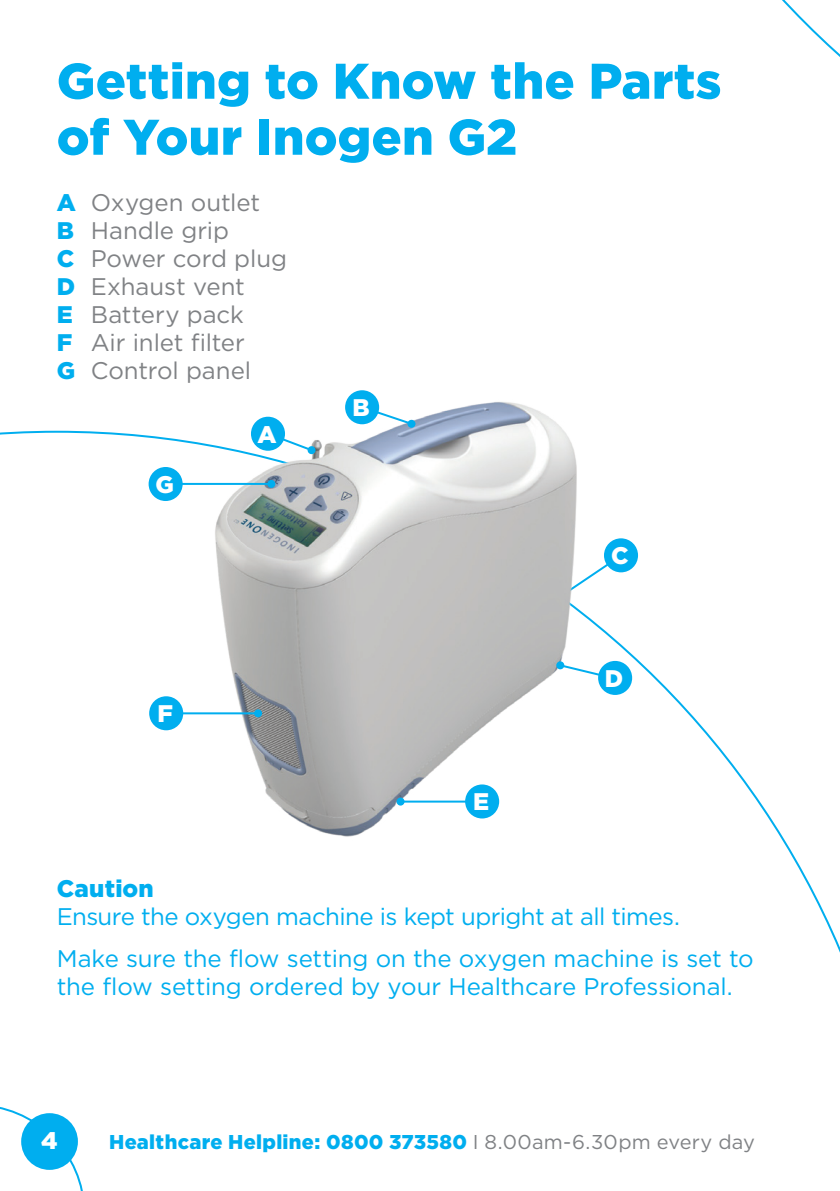
<style>
.page{position:relative;width:840px;height:1191px;background:#fff}
.page>*{position:absolute;margin:0;border:0;box-sizing:border-box;transform-origin:0 0}
.t1{font:900 50px/56px "Gotham";letter-spacing:.005em;color:#00aeef}
.t2{font:24px/42px "Gotham";letter-spacing:-.01em;color:#00aeef}
.t3{font:24px/28px "Gotham";letter-spacing:-.005em;color:#808285}
.t4{font:900 24px "Gotham";color:#fff}
.t5{font:900 24px "Gotham";letter-spacing:.01em;color:#00aeef}
.t6{font:900 20px "Gotham";letter-spacing:.015em;color:#00aeef}
.s1{font-weight:900;color:#00aeef}
.s2{font-weight:400;color:#808285}
</style>
<div class="page">
<svg style="left:594px;top:564px;width:25px;height:11px"></svg>
<img style="left:198px;top:390px;width:396px;height:447px">
<svg style="left:265px;top:431px;width:49px;height:22px"></svg>
<div style="left:307px;top:446px;width:8px;height:8px;background:#00aeef;border-radius:50%"></div>
<div style="left:251px;top:417px;width:34px;height:34px;background:#00aeef;border-radius:50%"></div>
<svg style="left:359px;top:405px;width:55px;height:21px"></svg>
<div style="left:407px;top:420px;width:8px;height:8px;background:#00aeef;border-radius:50%"></div>
<div style="left:345px;top:390px;width:34px;height:34px;background:#00aeef;border-radius:50%"></div>
<div style="left:603px;top:538px;width:34px;height:34px;background:#00aeef;border-radius:50%"></div>
<svg style="left:557px;top:663px;width:72px;height:21px"></svg>
<div style="left:556px;top:661px;width:8px;height:8px;background:#00aeef;border-radius:50%"></div>
<div style="left:597px;top:661px;width:34px;height:34px;background:#00aeef;border-radius:50%"></div>
<hr style="left:400px;top:800px;width:82px;height:2px;background:#00aeef">
<div style="left:396px;top:797px;width:8px;height:8px;background:#00aeef;border-radius:50%"></div>
<div style="left:465px;top:784px;width:34px;height:34px;background:#00aeef;border-radius:50%"></div>
<hr style="left:166px;top:712px;width:92px;height:2px;background:#00aeef">
<div style="left:254px;top:709px;width:8px;height:8px;background:#00aeef;border-radius:50%"></div>
<hr style="left:166px;top:483px;width:105px;height:2px;background:#00aeef">
<div style="left:267px;top:480px;width:8px;height:8px;background:#00aeef;border-radius:50%"></div>
<div style="left:149px;top:696px;width:34px;height:34px;background:#00aeef;border-radius:50%"></div>
<div style="left:148px;top:467px;width:34px;height:34px;background:#00aeef;border-radius:50%"></div>
<svg style="left:0;top:1107px;width:83px;height:84px"></svg>
<div style="left:21px;top:1113px;width:57px;height:56px;background:#00aeef;border-radius:50%"></div>
<h1 class="t1" style="left:57px;top:52px;width:665px">Getting to Know the Parts of Your Inogen G2</h1>
<p class="t3" style="left:57px;top:188px;width:232px"><span class="s1">A</span> Oxygen outlet<br><span class="s1">B</span> Handle grip<br><span class="s1">C</span> Power cord plug<br><span class="s1">D</span> Exhaust vent<br><span class="s1">E</span> Battery pack<br><span class="s1">F</span> Air inlet filter<br><span class="s1">G</span> Control panel</p>
<p class="t4" style="left:155px;top:470px;width:20px">G</p>
<p class="t4" style="left:257px;top:420px;width:21px">A</p>
<p class="t4" style="left:352px;top:394px;width:19px">B</p>
<p class="t4" style="left:157px;top:699px;width:17px">F</p>
<p class="t4" style="left:473px;top:788px;width:18px">E</p>
<p class="t4" style="left:611px;top:542px;width:19px">C</p>
<p class="t4" style="left:604px;top:664px;width:20px">D</p>
<p class="t5" style="left:57px;top:874px;width:98px">Caution</p>
<p class="t2" style="left:57px;top:895px;width:698px">Ensure the oxygen machine is kept upright at all times.<br>Make sure the flow setting on the oxygen machine is set to</p>
<p class="t2" style="left:57px;top:965px;width:677px">the flow setting ordered by your Healthcare Professional.</p>
<p class="t4" style="left:41px;top:1126px;width:18px">4</p>
<p class="t6" style="left:109px;top:1130px;width:647px">Healthcare Helpline: 0800 373580 <span class="s2">I</span> <span class="s2">8.00am-6.30pm every day</span></p>
</div>
